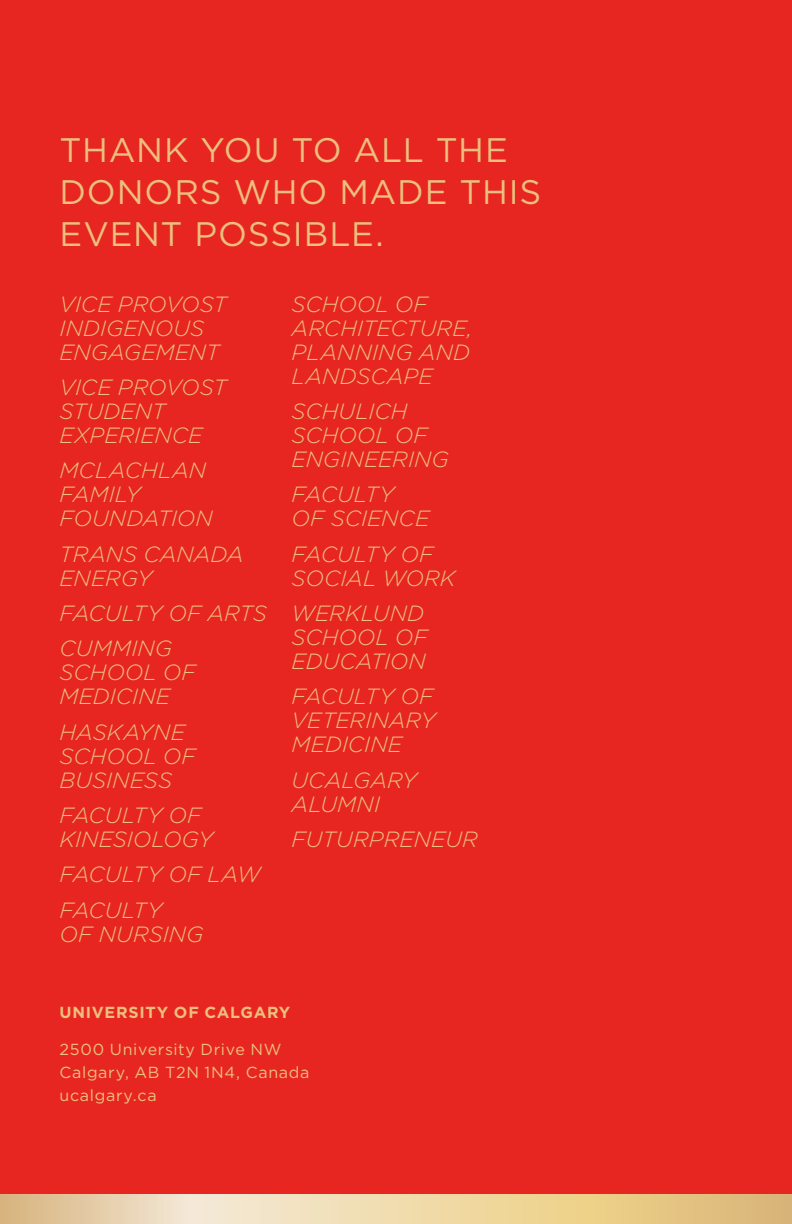
<style>
.page{position:relative;width:792px;height:1224px;background:#e72621}
.page>*{position:absolute;margin:0;border:0;box-sizing:border-box;transform-origin:0 0}
.t1{font:34px/42px "Gotham";letter-spacing:.02em;color:#ecbf7e}
.t2{font:italic 300 22px/24px "Gotham";color:#ecbf7e}
.t3{font:16px "Gotham";letter-spacing:.045em;color:#ecbf7e}
.t4{font:700 16px "Gotham";letter-spacing:.045em;color:#ecbf7e}
</style>
<div class="page">
<svg style="left:0;top:1194px;width:792px;height:30px;background:#ead2a2"></svg>
<p class="t1" style="left:60px;top:129px;width:483px">THANK YOU TO ALL THE<br>DONORS WHO MADE THIS<br>EVENT POSSIBLE.</p>
<p class="t2" style="left:60px;top:291px;width:169px">VICE PROVOST<br>INDIGENOUS<br>ENGAGEMENT</p>
<p class="t2" style="left:60px;top:375px;width:169px">VICE PROVOST<br>STUDENT<br>EXPERIENCE</p>
<p class="t2" style="left:60px;top:458px;width:155px">MCLACHLAN<br>FAMILY<br>FOUNDATION</p>
<p class="t2" style="left:60px;top:541px;width:186px">TRANS CANADA<br>ENERGY</p>
<p class="t2" style="left:60px;top:601px;width:209px">FACULTY OF ARTS</p>
<p class="t2" style="left:60px;top:636px;width:138px">CUMMING<br>SCHOOL OF<br>MEDICINE</p>
<p class="t2" style="left:60px;top:719px;width:138px">HASKAYNE<br>SCHOOL OF<br>BUSINESS</p>
<p class="t2" style="left:60px;top:803px;width:155px">FACULTY OF<br>KINESIOLOGY</p>
<p class="t2" style="left:60px;top:862px;width:203px">FACULTY OF LAW</p>
<p class="t2" style="left:60px;top:897px;width:145px">FACULTY<br>OF NURSING</p>
<p class="t2" style="left:292px;top:291px;width:182px">SCHOOL OF<br>ARCHITECTURE,<br>PLANNING AND<br>LANDSCAPE</p>
<p class="t2" style="left:292px;top:399px;width:159px">SCHULICH<br>SCHOOL OF<br>ENGINEERING</p>
<p class="t2" style="left:292px;top:482px;width:139px">FACULTY<br>OF SCIENCE</p>
<p class="t2" style="left:292px;top:541px;width:165px">FACULTY OF<br>SOCIAL WORK</p>
<p class="t2" style="left:292px;top:601px;width:138px">WERKLUND<br>SCHOOL OF<br>EDUCATION</p>
<p class="t2" style="left:292px;top:684px;width:145px;text-align:justify">FACULTY OF VETERINARY MEDICINE</p>
<p class="t2" style="left:292px;top:767px;width:127px">UCALGARY<br>ALUMNI</p>
<p class="t2" style="left:292px;top:827px;width:188px">FUTURPRENEUR</p>
<p class="t4" style="left:60px;top:1002px;width:232px">UNIVERSITY OF CALGARY</p>
<p class="t3" style="left:60px;top:1039px;width:223px">2500 University Drive NW</p>
<p class="t3" style="left:60px;top:1062px;width:252px">Calgary, AB T2N 1N4, Canada</p>
<p class="t3" style="left:60px;top:1085px;width:99px">ucalgary.ca</p>
</div>
